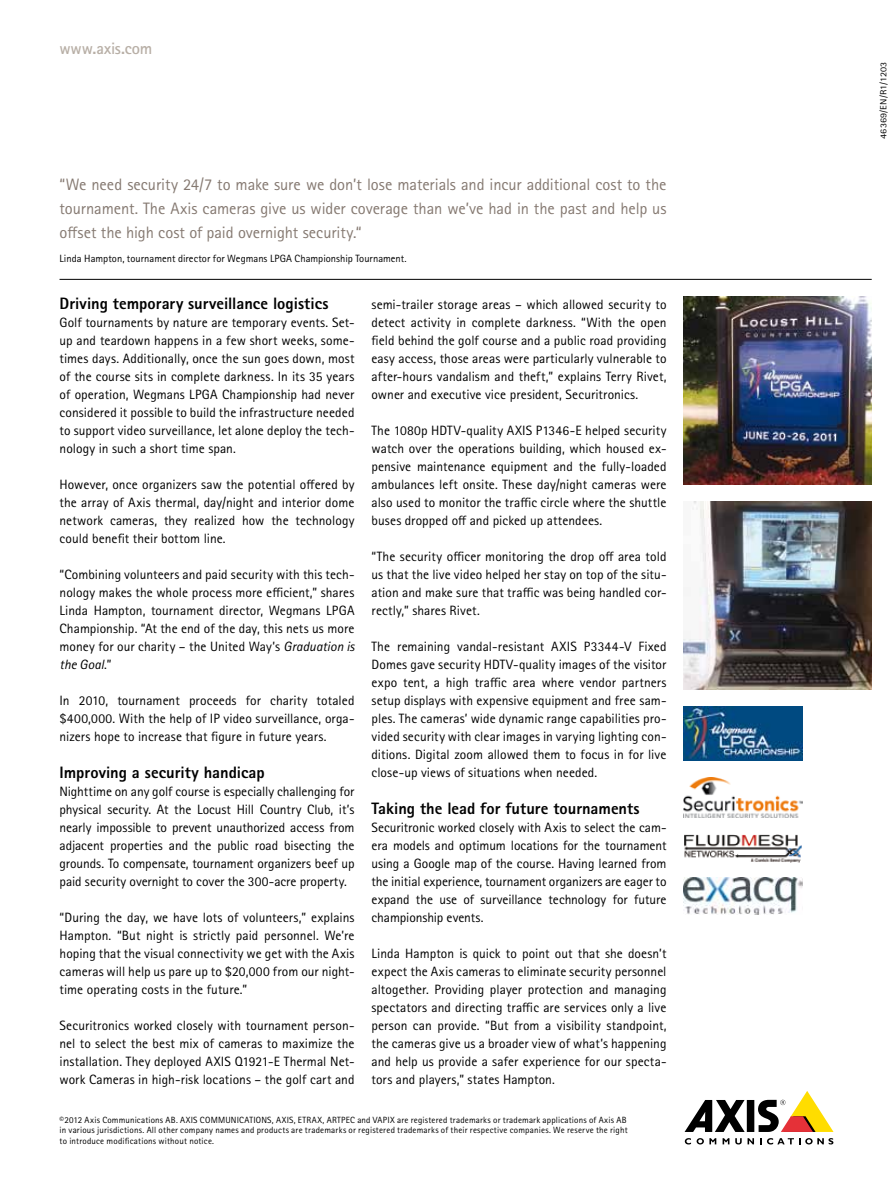
<style>
.page{position:relative;width:893px;height:1191px;background:#fff}
.page>*{position:absolute;margin:0;border:0;box-sizing:border-box;transform-origin:0 0}
.t1{font:16.5px/24px "Rotis Sans Serif Pro";letter-spacing:-.005em;color:#857971;text-align:justify}
.t2{font:800 16.5px "Rotis Sans Serif Pro";color:#000}
.t3{font:700 16.5px "Rotis Sans Serif Pro";letter-spacing:-.01em;color:#b8afa6}
.t4{font:13.5px/18px "Rotis Sans Serif Pro";letter-spacing:.005em;color:#000;text-align:justify}
.t5{font:10.5px "Rotis Sans Serif Pro";letter-spacing:.005em;color:#000}
.t6{font:9px/10.8px "Rotis Sans Serif Pro";letter-spacing:.02em;color:#000}
.t7{font:9px "Rotis Sans Serif Pro";letter-spacing:.02em;color:#000;scale:1.12 1}
.s1{font-style:italic}
</style>
<div class="page">
<div style="left:747px;top:1100px;width:7px;height:32px;background:#000"></div>
<svg style="left:685px;top:1100px;width:60px;height:32px"></svg>
<svg style="left:758px;top:1091px;width:75px;height:41px"></svg>
<svg style="left:685px;top:1138px;width:6px;height:6px"></svg>
<svg style="left:697px;top:1138px;width:19px;height:6px"></svg>
<svg style="left:723px;top:1138px;width:6px;height:6px"></svg>
<svg style="left:735px;top:1138px;width:19px;height:6px"></svg>
<svg style="left:760px;top:1138px;width:73px;height:6px"></svg>
<img style="left:684px;top:296px;width:188px;height:188px">
<hr style="left:60px;top:279px;width:812px;height:1px;background:#000">
<img style="left:684px;top:706px;width:119px;height:54px">
<img style="left:684px;top:501px;width:188px;height:188px">
<img style="left:684px;top:777px;width:119px;height:40px">
<img style="left:684px;top:834px;width:118px;height:29px">
<img style="left:684px;top:877px;width:119px;height:37px">
<p class="t3" style="left:60px;top:38px;width:94px">www.axis.com</p>
<p class="t1" style="left:60px;top:172px;width:608px">“We need security 24/7 to make sure we don’t lose materials and incur additional cost to the tournament. The Axis cameras give us wider coverage than we’ve had in the past and help us offset the high cost of paid overnight security.“</p>
<p class="t5" style="left:60px;top:252px;width:349px">Linda Hampton, tournament director for Wegmans LPGA Championship Tournament.</p>
<p class="t2" style="left:60px;top:293px;width:270px">Driving temporary surveillance logistics</p>
<p class="t4" style="left:60px;top:314px;width:296px">Golf tournaments by nature are temporary events. Set&shy;up and teardown happens in a few short weeks, some&shy;times days. Additionally, once the sun goes down, most of the course sits in complete darkness. In its 35 years of operation, Wegmans LPGA Championship had never considered it possible to build the infrastructure needed to support video surveillance, let alone deploy the tech&shy;nology in such a short time span.</p>
<p class="t4" style="left:60px;top:476px;width:296px">However, once organizers saw the potential offered by the array of Axis thermal, day/night and interior dome network cameras, they realized how the technology could benefit their bottom line.</p>
<p class="t4" style="left:60px;top:566px;width:296px">“Combining volunteers and paid security with this tech&shy;nology makes the whole process more efficient,” shares Linda Hampton, tournament director, Wegmans LPGA Championship. “At the end of the day, this nets us more money for our charity – the United Way’s <span class="s1">Graduation is the Goal</span>.”</p>
<p class="t4" style="left:60px;top:692px;width:296px">In 2010, tournament proceeds for charity totaled $400,000. With the help of IP video surveillance, orga&shy;nizers hope to increase that figure in future years.</p>
<p class="t2" style="left:60px;top:761px;width:207px">Improving a security handicap</p>
<p class="t4" style="left:60px;top:782px;width:296px">Nighttime on any golf course is especially challenging for physical security. At the Locust Hill Country Club, it’s nearly impossible to prevent unauthorized access from adjacent properties and the public road bisecting the grounds. To compensate, tournament organizers beef up paid security overnight to cover the 300-acre property.</p>
<p class="t4" style="left:60px;top:908px;width:296px">“During the day, we have lots of volunteers,” explains Hampton. “But night is strictly paid personnel. We’re hoping that the visual connectivity we get with the Axis cameras will help us pare up to $20,000 from our night&shy;time operating costs in the future.”</p>
<p class="t4" style="left:60px;top:1016px;width:297px">Securitronics worked closely with tournament person&shy;nel to select the best mix of cameras to maximize the installation. They deployed AXIS Q1921-E Thermal Net&shy;work Cameras in high-risk locations – the golf cart and</p>
<p class="t4" style="left:372px;top:296px;width:296px">semi-trailer storage areas – which allowed security to detect activity in complete darkness. “With the open field behind the golf course and a public road providing easy access, those areas were particularly vulnerable to after-hours vandalism and theft,” explains Terry Rivet, owner and executive vice president, Securitronics.</p>
<p class="t4" style="left:372px;top:422px;width:296px">The 1080p HDTV-quality AXIS P1346-E helped security watch over the operations building, which housed ex&shy;pensive maintenance equipment and the fully-loaded ambulances left onsite. These day/night cameras were also used to monitor the traffic circle where the shuttle buses dropped off and picked up attendees.</p>
<p class="t4" style="left:372px;top:548px;width:296px">“The security officer monitoring the drop off area told us that the live video helped her stay on top of the situ&shy;ation and make sure that traffic was being handled cor&shy;rectly,” shares Rivet.</p>
<p class="t4" style="left:372px;top:638px;width:296px">The remaining vandal-resistant AXIS P3344-V Fixed Domes gave security HDTV-quality images of the visitor expo tent, a high traffic area where vendor partners setup displays with expensive equipment and free sam&shy;ples. The cameras’ wide dynamic range capabilities pro&shy;vided security with clear images in varying lighting con&shy;ditions. Digital zoom allowed them to focus in for live close-up views of situations when needed.</p>
<p class="t2" style="left:372px;top:797px;width:270px">Taking the lead for future tournaments</p>
<p class="t4" style="left:372px;top:818px;width:296px">Securitronic worked closely with Axis to select the cam&shy;era models and optimum locations for the tournament using a Google map of the course. Having learned from the initial experience, tournament organizers are eager to expand the use of surveillance technology for future championship events.</p>
<p class="t4" style="left:372px;top:944px;width:297px">Linda Hampton is quick to point out that she doesn’t expect the Axis cameras to eliminate security personnel altogether. Providing player protection and managing spectators and directing traffic are services only a live person can provide. “But from a visibility standpoint, the cameras give us a broader view of what’s happening and help us provide a safer experience for our specta&shy;tors and players,” states Hampton.</p>
<p class="t6" style="left:60px;top:1114px;width:570px">©2012 Axis Communications AB. AXIS COMMUNICATIONS, AXIS, ETRAX, ARTPEC and VAPIX are registered trademarks or trademark applications of Axis AB in various jurisdictions. All other company names and products are trademarks or registered trademarks of their respective companies. We reserve the right to introduce modifications without notice.</p>
<p class="t7" style="left:878px;top:139px;width:71px;rotate:-90deg">46369/EN/R1/1203</p>
</div>
